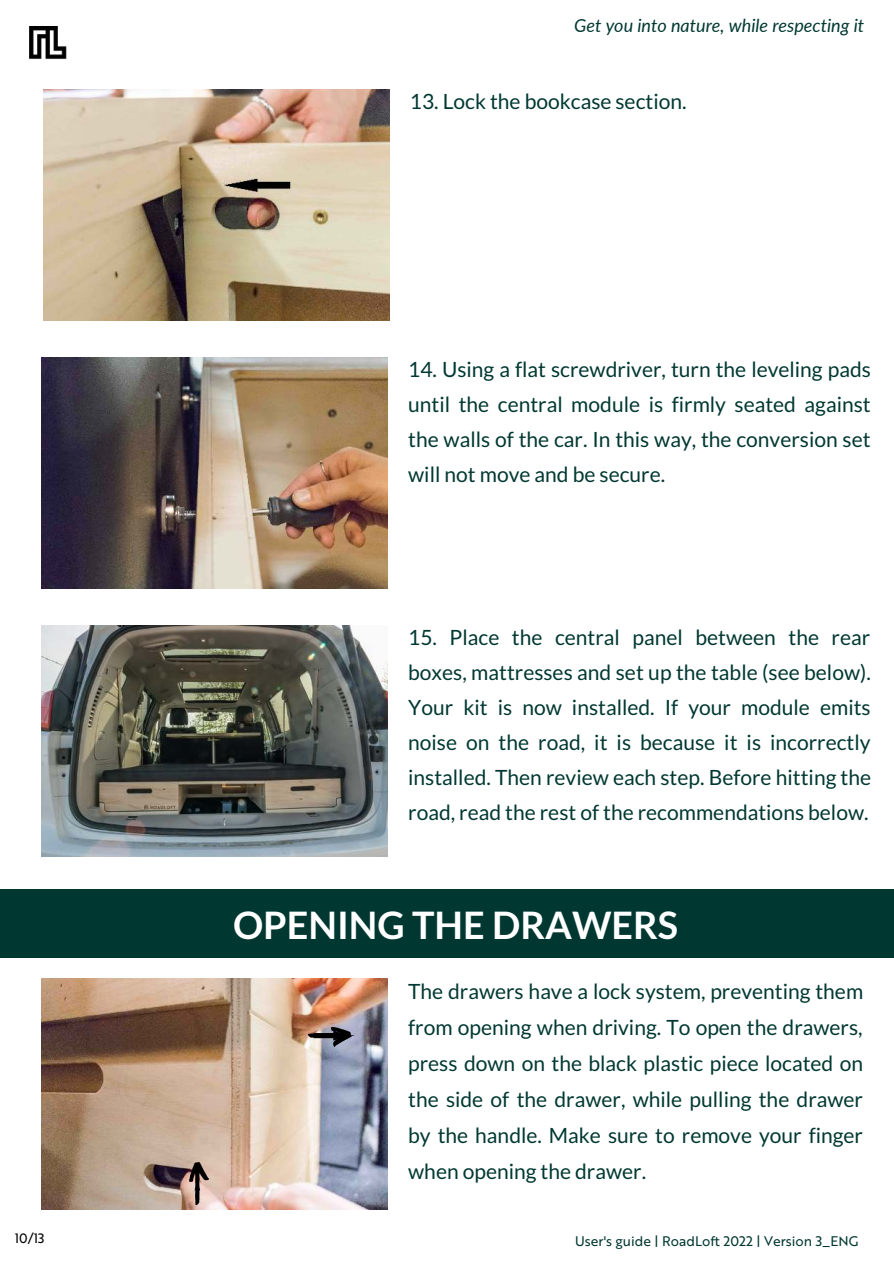
<style>
.page{position:relative;width:894px;height:1264px;background:#fff}
.page>*{position:absolute;margin:0;border:0;box-sizing:border-box;transform-origin:0 0}
.t1{font:700 37.8px "Lato";color:#fff}
.t2{font:21px/35px "Lato";color:#003831;text-align:justify}
.t3{font:italic 18px "Lato";color:#003831}
.t4{font:13.5px "Brother 1816 Regular";color:#003831}
.t5{font:13.2px "Brother 1816 Regular";color:#000}
</style>
<div class="page">
<img style="left:42px;top:357px;width:346px;height:231px">
<img style="left:42px;top:625px;width:346px;height:231px">
<img style="left:29px;top:26px;width:38px;height:64px">
<img style="left:44px;top:89px;width:345px;height:231px">
<div style="left:0;top:888px;width:893px;height:69px;background:#003831"></div>
<img style="left:42px;top:978px;width:345px;height:231px">
<svg style="left:307px;top:1026px;width:44px;height:21px"></svg>
<svg style="left:189px;top:1161px;width:20px;height:44px"></svg>
<p class="t5" style="left:15px;top:1228px;width:31px">10/13</p>
<p class="t3" style="left:574px;top:13px;width:291px">Get you into nature, while respecting it</p>
<p class="t2" style="left:409px;top:84px;width:278px">13. Lock the bookcase section.</p>
<p class="t2" style="left:408px;top:352px;width:464px">14. Using a flat screwdriver, turn the leveling pads until the central module is firmly seated against the walls of the car. In this way, the conversion set will not move and be secure.</p>
<p class="t2" style="left:408px;top:620px;width:464px">15. Place the central panel between the rear boxes, mattresses and set up the table (see below).<br>Your kit is now installed. If your module emits noise on the road, it is because it is incorrectly installed. Then review each step. Before hitting the road, read the rest of the recommendations below.</p>
<h1 class="t1" style="left:233px;top:904px;width:446px">OPENING THE DRAWERS</h1>
<p class="t2" style="left:408px;top:973px;width:456px;line-height:36px">The drawers have a lock system, preventing them from opening when driving. To open the drawers, press down on the black plastic piece located on the side of the drawer, while pulling the drawer by the handle. Make sure to remove your finger when opening the drawer.</p>
<p class="t4" style="left:575px;top:1230px;width:284px">User's guide | RoadLoft 2022 | Version 3_ENG</p>
</div>
